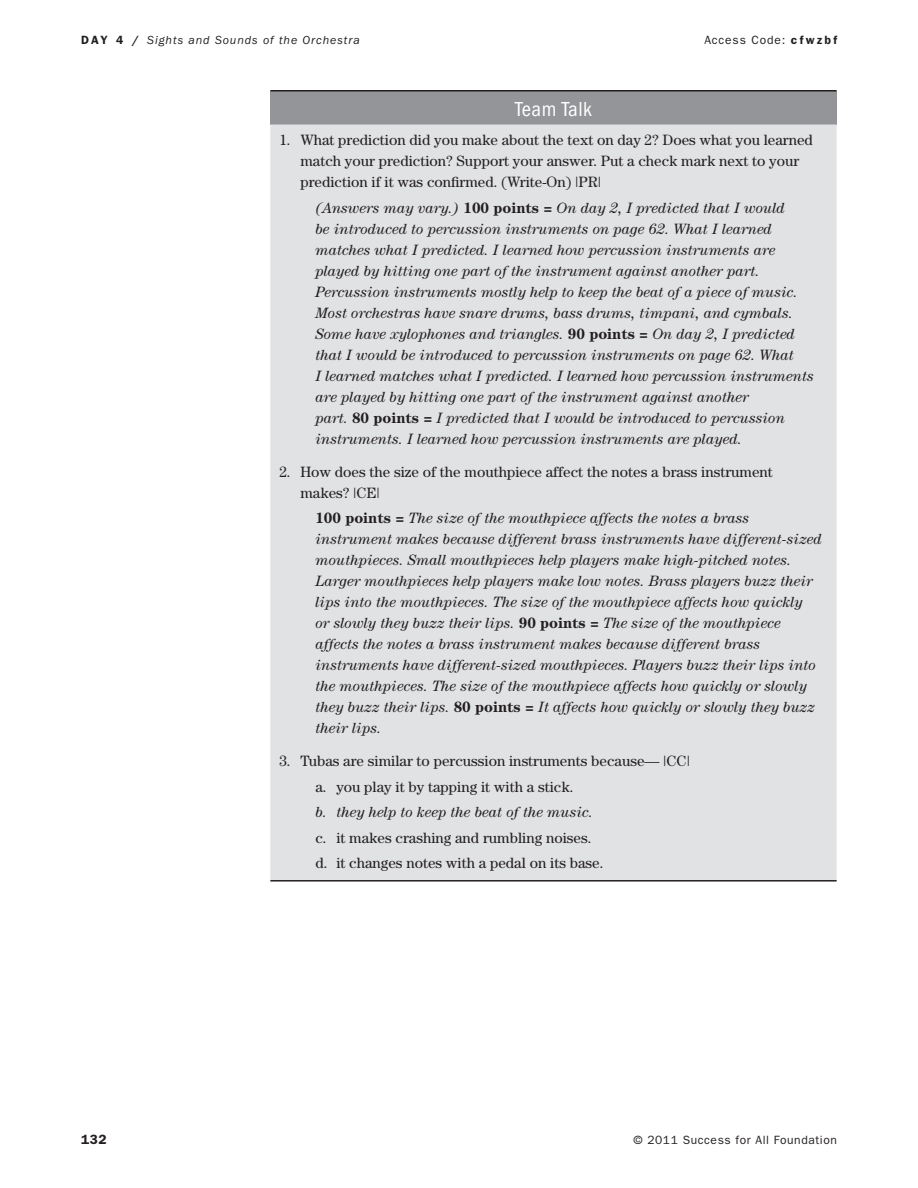
<style>
.page{position:relative;width:918px;height:1188px;background:#fff}
.page>*{position:absolute;margin:0;border:0;box-sizing:border-box;transform-origin:0 0}
.t1{font:condensed 21px "Franklin Gothic";letter-spacing:.025em;color:#fff}
.t2{font:italic 15px/21px "Century";color:#231f20}
.t3{font:15px/21px "Century";color:#231f20}
.t4{font:600 13.5px "Franklin Gothic";color:#231f20}
.t5{font:italic 12px "Franklin Gothic";letter-spacing:.075em;color:#231f20}
.t6{font:12px "Franklin Gothic";letter-spacing:.05em;color:#231f20}
.t7{font:12px "Franklin Gothic";letter-spacing:.075em;color:#231f20}
.s1{font-weight:600;font-style:normal}
.s2{font-weight:600}
.s3{font-weight:700;font-style:normal}
</style>
<div class="page">
<div style="left:270px;top:91px;width:567px;height:33px;background:#939598"></div>
<div style="left:270px;top:124px;width:567px;height:756px;background:#e1e2e4"></div>
<hr style="left:270px;top:90px;width:567px;height:2px;background:#231f20">
<hr style="left:270px;top:880px;width:567px;height:2px;background:#231f20">
<p class="t5" style="left:81px;top:33px;width:280px"><span class="s1">DAY 4 /</span> Sights and Sounds of the Orchestra</p>
<p class="t7" style="left:704px;top:33px;width:134px">Access Code: <span class="s2">cfwzbf</span></p>
<h1 class="t1" style="left:515px;top:97px;width:78px">Team Talk</h1>
<p class="t3" style="left:300px;top:129px;width:514px;text-indent:-21px">1. What prediction did you make about the text on day 2? Does what you learned match your prediction? Support your answer. Put a check mark next to your prediction if it was confirmed. (Write‑On) |PR|</p>
<p class="t2" style="left:315px;top:197px;width:500px">(Answers may vary.) <span class="s3">100 points =</span> On day 2, I predicted that I would<br>be introduced to percussion instruments on page 62. What I learned matches what I predicted. I learned how percussion instruments are played by hitting one part of the instrument against another part.<br>Percussion instruments mostly help to keep the beat of a piece of music.<br>Most orchestras have snare drums, bass drums, timpani, and cymbals.<br>Some have xylophones and triangles. <span class="s3">90 points =</span> On day 2, I predicted that I would be introduced to percussion instruments on page 62. What<br>I learned matches what I predicted. I learned how percussion instruments are played by hitting one part of the instrument against another<br>part. <span class="s3">80 points =</span> I predicted that I would be introduced to percussion instruments. I learned how percussion instruments are played.</p>
<p class="t3" style="left:300px;top:461px;width:474px;text-indent:-21px">2. How does the size of the mouthpiece affect the notes a brass instrument makes? |CE|</p>
<p class="t2" style="left:315px;top:507px;width:508px"><span class="s3">100 points =</span> The size of the mouthpiece affects the notes a brass instrument makes because different brass instruments have different‑sized mouthpieces. Small mouthpieces help players make high‑pitched notes.<br>Larger mouthpieces help players make low notes. Brass players buzz their lips into the mouthpieces. The size of the mouthpiece affects how quickly<br>or slowly they buzz their lips. <span class="s3">90 points =</span> The size of the mouthpiece affects the notes a brass instrument makes because different brass instruments have different‑sized mouthpieces. Players buzz their lips into the mouthpieces. The size of the mouthpiece affects how quickly or slowly they buzz their lips. <span class="s3">80 points =</span> It affects how quickly or slowly they buzz their lips.</p>
<p class="t3" style="left:315px;top:748px;width:376px;line-height:25.5px;text-indent:-36px">3. Tubas are similar to percussion instruments because— |CC| a. you play it by tapping it with a stick.</p>
<p class="t2" style="left:315px;top:801px;width:279px">b. they help to keep the beat of the music.</p>
<p class="t3" style="left:315px;top:824px;width:290px;line-height:25.5px">c. it makes crashing and rumbling noises. d. it changes notes with a pedal on its base.</p>
<p class="t4" style="left:81px;top:1132px;width:27px">132</p>
<p class="t6" style="left:633px;top:1133px;width:205px">© 2011 Success for All Foundation</p>
</div>
